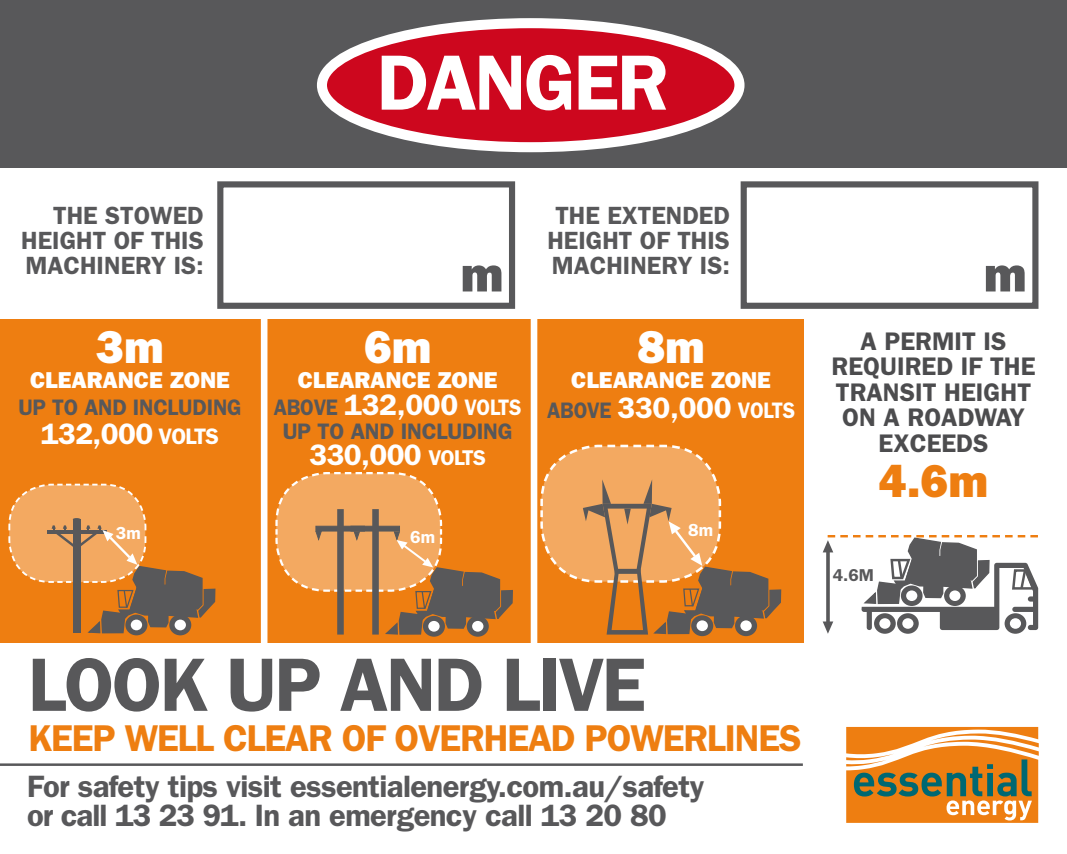
<style>
.page{position:relative;width:1067px;height:854px;background:#fff}
.page>*{position:absolute;margin:0;border:0;box-sizing:border-box;transform-origin:0 0}
.t1{font:600 78.75px "Franklin Gothic";letter-spacing:-.03em;color:#fff}
.t2{font:600 76px "Franklin Gothic";letter-spacing:-.03em;color:#58585a}
.t3{font:800 50px "Franklin Gothic";color:#58585a}
.t4{font:800 46.25px "Franklin Gothic";color:#fff}
.t5{font:800 46.25px "Franklin Gothic";color:#ee7e11}
.t6{font:600 37.5px "Franklin Gothic";letter-spacing:-.03em;color:#ee7e11}
.t7{font:600 31px/28.5px "Franklin Gothic";letter-spacing:-.02em;color:#58585a}
.t8{font:600 29.75px "Franklin Gothic";letter-spacing:-.015em;color:#fff}
.t9{font:600 25.5px/25.5px "Franklin Gothic";color:#4c4c4e;text-align:center}
.t10{font:600 25px/25px "Franklin Gothic";color:#58585a;text-align:justify}
.t11{font:800 23px "Franklin Gothic";color:#fff}
.t12{font:600 22.5px "Franklin Gothic";letter-spacing:-.01em;color:#58585a}
.t13{font:600 17.5px "Franklin Gothic";color:#fff}
.t14{font:600 17.25px "Franklin Gothic";color:#58585a}
.s1{font-size:22.5px}
.s2{font-size:22.5px;color:#58585a}
.s3{font-size:21.5px}
</style>
<div class="page">
<div style="left:0;top:319px;width:803px;height:324px;background:#ee7e11"></div>
<div style="left:0;top:0;width:1066px;height:168px;background:#58585a"></div>
<div style="left:322px;top:23px;width:417px;height:124px;background:#cd071e;border-radius:50%"></div>
<div style="left:317px;top:18px;width:427px;height:134px;border:10px solid #fff;border-radius:50%"></div>
<svg style="left:846px;top:727px;width:192px;height:96px;background:#d29043"></svg>
<svg style="left:822px;top:535px;width:215px;height:99px"></svg>
<div style="left:217px;top:181px;width:298px;height:128px;border:6px solid #58585a"></div>
<div style="left:740px;top:181px;width:298px;height:128px;border:6px solid #58585a"></div>
<div style="left:261px;top:313px;width:6px;height:337px;background:#fff"></div>
<div style="left:530px;top:313px;width:7px;height:337px;background:#fff"></div>
<div style="left:169px;top:614px;width:22px;height:21px;background:#58585a;border-radius:50%"></div>
<div style="left:125px;top:614px;width:22px;height:21px;background:#58585a;border-radius:50%"></div>
<svg style="left:466px;top:616px;width:22px;height:21px"></svg>
<svg style="left:423px;top:616px;width:22px;height:21px"></svg>
<hr style="left:0;top:763px;width:802px;height:3px;background:#58585a">
<svg style="left:8px;top:483px;width:208px;height:151px"></svg>
<svg style="left:275px;top:472px;width:238px;height:163px"></svg>
<svg style="left:540px;top:444px;width:241px;height:191px"></svg>
<p class="t1" style="left:377px;top:36px;width:293px">DANGER</p>
<p class="t10" style="left:21px;top:203px;width:184px;text-indent:32px">THE STOWED HEIGHT OF THIS MACHINERY IS:</p>
<p class="t10" style="left:547px;top:203px;width:184px;text-align:center">THE EXTENDED<br>HEIGHT OF THIS<br>MACHINERY IS:</p>
<p class="t3" style="left:460px;top:245px;width:44px">m</p>
<p class="t3" style="left:983px;top:245px;width:45px">m</p>
<p class="t4" style="left:96px;top:320px;width:69px">3m</p>
<p class="t11" style="left:30px;top:367px;width:201px">CLEARANCE ZONE</p>
<p class="t12" style="left:18px;top:394px;width:225px">UP TO AND INCLUDING</p>
<p class="t8" style="left:41px;top:416px;width:180px">132,000 <span class="s1">VOLTS</span></p>
<p class="t4" style="left:364px;top:320px;width:69px">6m</p>
<p class="t11" style="left:298px;top:367px;width:201px">CLEARANCE ZONE</p>
<p class="t8" style="left:274px;top:387px;width:249px"><span class="s2">ABOVE</span> 132,000 <span class="s1">VOLTS</span></p>
<p class="t12" style="left:282px;top:418px;width:231px">UP TO AND INCLUDING</p>
<p class="t8" style="left:309px;top:438px;width:178px">330,000 <span class="s3">VOLTS</span></p>
<p class="t4" style="left:637px;top:320px;width:69px">8m</p>
<p class="t11" style="left:571px;top:367px;width:201px">CLEARANCE ZONE</p>
<p class="t8" style="left:547px;top:390px;width:249px"><span class="s2">ABOVE</span> 330,000 <span class="s1">VOLTS</span></p>
<p class="t13" style="left:116px;top:523px;width:26px">3m</p>
<p class="t13" style="left:688px;top:519px;width:26px">8m</p>
<p class="t13" style="left:410px;top:526px;width:26px">6m</p>
<p class="t2" style="left:28px;top:640px;width:619px">LOOK UP AND LIVE</p>
<p class="t6" style="left:28px;top:716px;width:774px">KEEP WELL CLEAR OF OVERHEAD POWERLINES</p>
<p class="t7" style="left:27px;top:772px;width:678px">For safety tips visit essentialenergy.com.au/safety or call 13 23 91. In an emergency call 13 20 80</p>
<p class="t9" style="left:831px;top:328px;width:205px">A PERMIT IS<br>REQUIRED IF THE<br>TRANSIT HEIGHT<br>ON A ROADWAY</p>
<p class="t9" style="left:878px;top:430px;width:111px">EXCEEDS</p>
<p class="t5" style="left:878px;top:454px;width:111px">4.6m</p>
<p class="t14" style="left:832px;top:565px;width:43px">4.6M</p>
</div>
